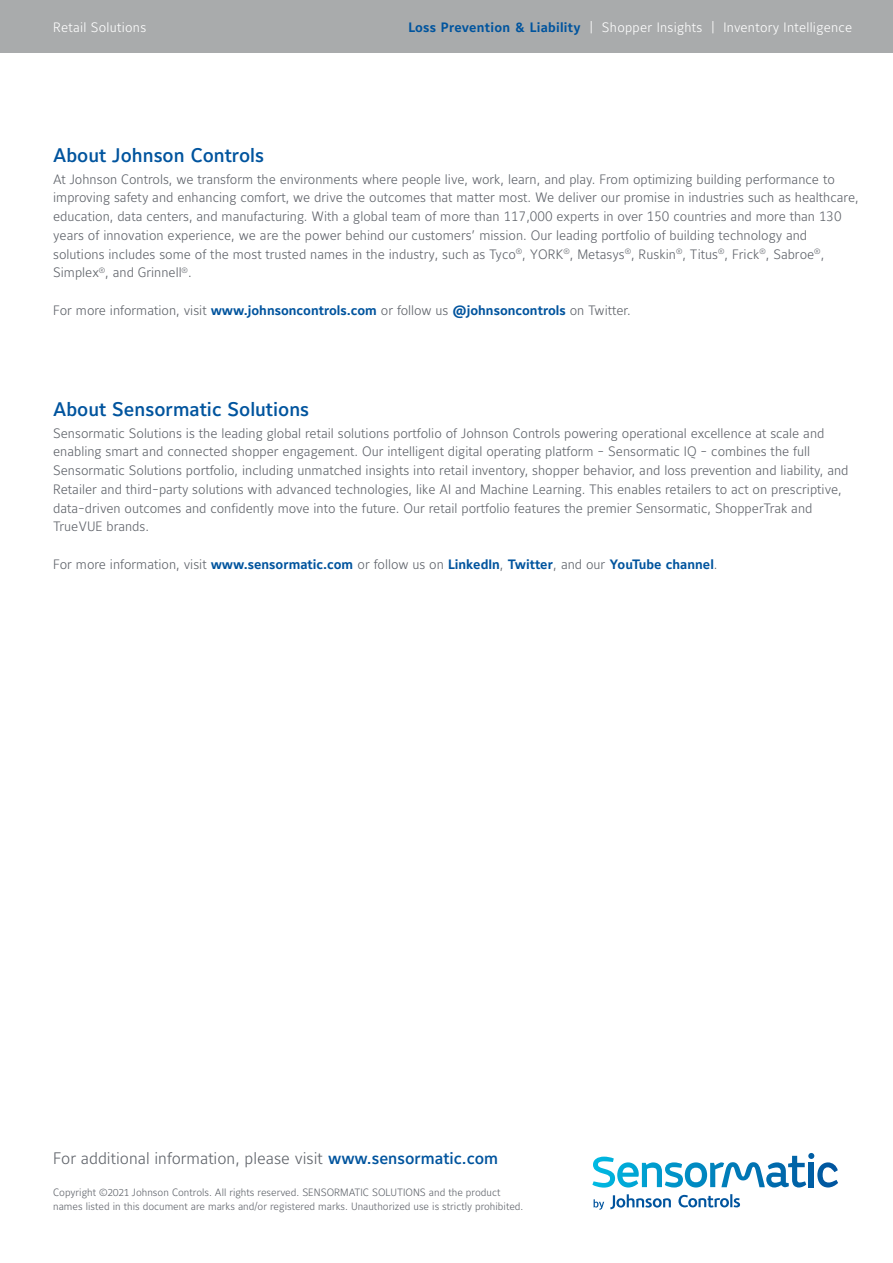
<style>
.page{position:relative;width:893px;height:1263px;background:#fff}
.page>*{position:absolute;margin:0;border:0;box-sizing:border-box;transform-origin:0 0}
.t1{font:500 19.5px "Maurea Jci Tf ML";color:#00549e}
.t2{font:300 16.5px "Maurea Jci Lf ML";color:#5f636a}
.t3{font:300 13.5px/18.8px "Maurea Jci Lf ML";color:#5f636a}
.t4{font:300 13.5px/18.8px "Maurea Jci Tf ML";color:#5f636a}
.t5{font:700 13.5px "Maurea Jci Lf ML";color:#00549e}
.t6{font:300 13.5px "Maurea Jci Lf ML";letter-spacing:.02em;color:#fff}
.t7{font:300 10.5px/13.5px "Maurea Jci Lf ML";color:#5f636a}
.s1{font-weight:700;color:#00549e}
.s2{font-weight:300;color:#5f636a}
.s3{font-weight:500;color:#00549e}
</style>
<div class="page">
<svg style="left:678px;top:1194px;width:62px;height:13px"></svg>
<svg style="left:610px;top:1194px;width:61px;height:15px"></svg>
<svg style="left:592px;top:1153px;width:246px;height:34px"></svg>
<svg style="left:593px;top:1199px;width:11px;height:11px"></svg>
<div style="left:0;top:0;width:893px;height:53px;background:#a9abac"></div>
<p class="t6" style="left:53px;top:18px;width:95px">Retail Solutions</p>
<p class="t6" style="left:408px;top:18px;width:445px"><span class="s1">Loss Prevention &amp; Liability</span> | Shopper Insights | Inventory Intelligence</p>
<h1 class="t1" style="left:53px;top:144px;width:212px">About Johnson Controls</h1>
<p class="t4" style="left:53px;top:169px;width:807px">At Johnson Controls, we transform the environments where people live, work, learn, and play. From optimizing building performance to improving safety and enhancing comfort, we drive the outcomes that matter most. We deliver our promise in industries such as healthcare, education, data centers, and manufacturing. With a global team of more than 117,000 experts in over 150 countries and more than 130 years of innovation experience, we are the power behind our customers’ mission. Our leading portfolio of building technology and solutions includes some of the most trusted names in the industry, such as Tyco<sup>®</sup>, YORK<sup>®</sup>, Metasys<sup>®</sup>, Ruskin<sup>®</sup>, Titus<sup>®</sup>, Frick<sup>®</sup>, Sabroe<sup>®</sup>, Simplex<sup>®</sup>, and Grinnell<sup>®</sup>.</p>
<p class="t3" style="left:53px;top:300px;width:579px">For more information, visit <span class="s1">www.johnsoncontrols.com</span> or follow us <span class="s1">@johnsoncontrols</span> on Twitter.</p>
<h1 class="t1" style="left:53px;top:398px;width:258px">About Sensormatic Solutions</h1>
<p class="t3" style="left:53px;top:423px;width:797px">Sensormatic Solutions is the leading global retail solutions portfolio of Johnson Controls powering operational excellence at scale and enabling smart and connected shopper engagement. Our intelligent digital operating platform - Sensormatic IQ - combines the full Sensormatic Solutions portfolio, including unmatched insights into retail inventory, shopper behavior, and loss prevention and liability, and Retailer and third-party solutions with advanced technologies, like AI and Machine Learning. This enables retailers to act on prescriptive, data-driven outcomes and confidently move into the future. Our retail portfolio features the premier Sensormatic, ShopperTrak and TrueVUE brands.</p>
<p class="t5" style="left:53px;top:556px;width:666px"><span class="s2">For more information, visit</span> www.sensormatic.com <span class="s2">or follow us on</span> LinkedIn<span class="s2">,</span> Twitter<span class="s2">, and our</span> YouTube channel<span class="s2">.</span></p>
<p class="t2" style="left:53px;top:1148px;width:447px">For additional information, please visit <span class="s3">www.sensormatic.com</span></p>
<p class="t7" style="left:53px;top:1186px;width:472px">Copyright ©2021 Johnson Controls. All rights reserved. SENSORMATIC SOLUTIONS and the product names listed in this document are marks and/or registered marks. Unauthorized use is strictly prohibited.</p>
</div>
